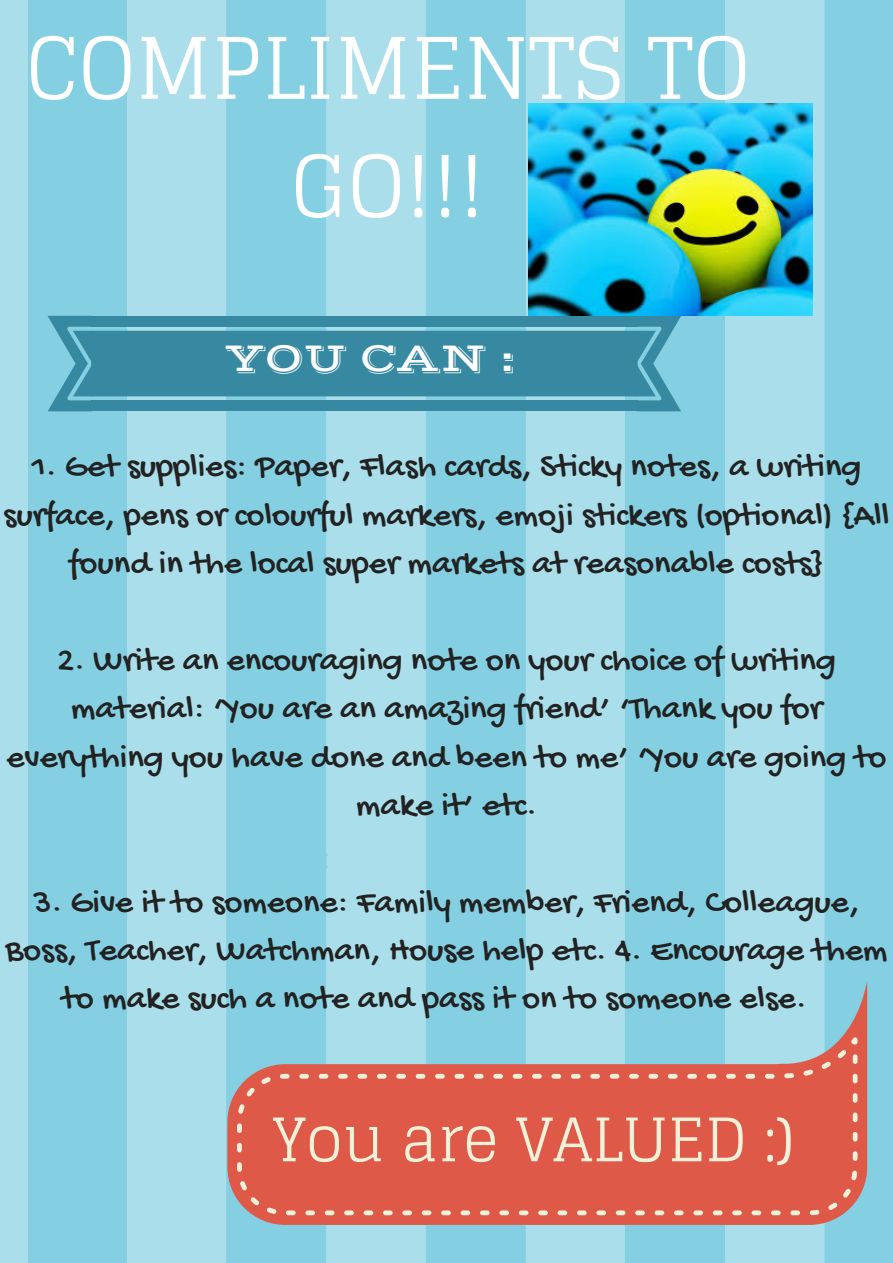
<style>
.page{position:relative;width:893px;height:1263px;background:#fff}
.page>*{position:absolute;margin:0;border:0;box-sizing:border-box;transform-origin:0 0}
.t1{font:84.75px/118.1px "Glegoo";color:#fff;text-align:center}
.t2{font:60px "Glegoo";color:#f1f1d9}
.t3{font:41.85px "Vast Shadow";color:#fff}
.t4{font:34.65px/48.3px "Gochi Hand";color:#222;text-align:center}
</style>
<div class="page">
<img style="left:0;top:0;width:892px;height:1262px">
<svg style="left:48px;top:316px;width:633px;height:95px;background:#4394ab"></svg>
<div style="left:91px;top:400px;width:546px;height:11px;background:#3689a1"></div>
<div style="left:91px;top:316px;width:546px;height:11px;background:#3689a1"></div>
<img style="left:528px;top:103px;width:284px;height:213px">
<svg style="left:227px;top:980px;width:640px;height:245px;background:#c4867f"></svg>
<svg style="left:850px;top:1037px;width:7px;height:7px"></svg>
<svg style="left:377px;top:1074px;width:9px;height:4px"></svg>
<svg style="left:435px;top:1074px;width:10px;height:4px"></svg>
<div style="left:422px;top:1210px;width:9px;height:5px;background:#f1f1d9;border-radius:2px"></div>
<div style="left:441px;top:1210px;width:10px;height:5px;background:#f1f1d9;border-radius:2px"></div>
<hr style="left:396px;top:1074px;width:10px;height:4px;background:#f1f1d9;border-radius:2px">
<div style="left:383px;top:1210px;width:9px;height:5px;background:#f1f1d9;border-radius:2px"></div>
<hr style="left:454px;top:1074px;width:10px;height:4px;background:#f1f1d9;border-radius:2px">
<hr style="left:415px;top:1074px;width:10px;height:4px;background:#f1f1d9;border-radius:2px">
<div style="left:402px;top:1210px;width:10px;height:5px;background:#f1f1d9;border-radius:2px"></div>
<div style="left:460px;top:1210px;width:10px;height:5px;background:#f1f1d9;border-radius:2px"></div>
<div style="left:519px;top:1210px;width:9px;height:5px;background:#f1f1d9;border-radius:2px"></div>
<svg style="left:532px;top:1074px;width:9px;height:4px"></svg>
<hr style="left:512px;top:1074px;width:10px;height:4px;background:#f1f1d9;border-radius:2px">
<svg style="left:474px;top:1074px;width:9px;height:4px"></svg>
<div style="left:538px;top:1210px;width:10px;height:5px;background:#f1f1d9;border-radius:2px"></div>
<div style="left:480px;top:1210px;width:9px;height:5px;background:#f1f1d9;border-radius:2px"></div>
<div style="left:499px;top:1210px;width:10px;height:5px;background:#f1f1d9;border-radius:2px"></div>
<hr style="left:493px;top:1074px;width:10px;height:4px;background:#f1f1d9;border-radius:2px">
<div style="left:237px;top:1123px;width:5px;height:10px;background:#f1f1d9;border-radius:2px"></div>
<div style="left:363px;top:1210px;width:10px;height:5px;background:#f1f1d9;border-radius:2px"></div>
<svg style="left:266px;top:1207px;width:10px;height:7px"></svg>
<svg style="left:250px;top:1197px;width:9px;height:8px"></svg>
<svg style="left:261px;top:1077px;width:10px;height:7px"></svg>
<svg style="left:246px;top:1087px;width:9px;height:9px"></svg>
<hr style="left:551px;top:1074px;width:10px;height:4px;background:#f1f1d9;border-radius:2px">
<svg style="left:238px;top:1104px;width:7px;height:9px"></svg>
<svg style="left:237px;top:1162px;width:5px;height:10px"></svg>
<div style="left:237px;top:1142px;width:5px;height:10px;background:#f1f1d9;border-radius:2px"></div>
<svg style="left:240px;top:1181px;width:7px;height:9px"></svg>
<svg style="left:338px;top:1074px;width:10px;height:4px"></svg>
<div style="left:325px;top:1210px;width:9px;height:5px;background:#f1f1d9;border-radius:2px"></div>
<div style="left:344px;top:1210px;width:10px;height:5px;background:#f1f1d9;border-radius:2px"></div>
<hr style="left:357px;top:1074px;width:10px;height:4px;background:#f1f1d9;border-radius:2px">
<svg style="left:280px;top:1074px;width:9px;height:4px"></svg>
<div style="left:286px;top:1210px;width:9px;height:5px;background:#f1f1d9;border-radius:2px"></div>
<svg style="left:319px;top:1074px;width:9px;height:4px"></svg>
<hr style="left:299px;top:1074px;width:10px;height:4px;background:#f1f1d9;border-radius:2px">
<div style="left:305px;top:1210px;width:10px;height:5px;background:#f1f1d9;border-radius:2px"></div>
<svg style="left:668px;top:1074px;width:9px;height:4px"></svg>
<svg style="left:803px;top:1069px;width:10px;height:6px"></svg>
<svg style="left:821px;top:1061px;width:10px;height:8px"></svg>
<svg style="left:809px;top:1209px;width:10px;height:6px"></svg>
<svg style="left:837px;top:1050px;width:9px;height:8px"></svg>
<div style="left:771px;top:1210px;width:9px;height:5px;background:#f1f1d9;border-radius:2px"></div>
<div style="left:790px;top:1210px;width:10px;height:5px;background:#f1f1d9;border-radius:2px"></div>
<svg style="left:765px;top:1074px;width:9px;height:4px"></svg>
<svg style="left:784px;top:1073px;width:10px;height:5px"></svg>
<div style="left:852px;top:1093px;width:5px;height:9px;background:#f1f1d9;border-radius:2px"></div>
<div style="left:852px;top:1073px;width:5px;height:10px;background:#f1f1d9;border-radius:2px"></div>
<div style="left:751px;top:1210px;width:10px;height:5px;background:#f1f1d9;border-radius:2px"></div>
<div style="left:852px;top:1112px;width:5px;height:10px;background:#f1f1d9;border-radius:2px"></div>
<svg style="left:828px;top:1188px;width:23px;height:22px"></svg>
<div style="left:852px;top:1054px;width:5px;height:10px;background:#f1f1d9;border-radius:2px"></div>
<div style="left:852px;top:1132px;width:5px;height:9px;background:#f1f1d9;border-radius:2px"></div>
<svg style="left:851px;top:1170px;width:6px;height:10px"></svg>
<div style="left:852px;top:1151px;width:5px;height:10px;background:#f1f1d9;border-radius:2px"></div>
<div style="left:693px;top:1210px;width:10px;height:5px;background:#f1f1d9;border-radius:2px"></div>
<hr style="left:648px;top:1074px;width:10px;height:4px;background:#f1f1d9;border-radius:2px">
<div style="left:615px;top:1210px;width:10px;height:5px;background:#f1f1d9;border-radius:2px"></div>
<div style="left:635px;top:1210px;width:10px;height:5px;background:#f1f1d9;border-radius:2px"></div>
<hr style="left:609px;top:1074px;width:10px;height:4px;background:#f1f1d9;border-radius:2px">
<svg style="left:629px;top:1074px;width:9px;height:4px"></svg>
<div style="left:577px;top:1210px;width:9px;height:5px;background:#f1f1d9;border-radius:2px"></div>
<svg style="left:571px;top:1074px;width:9px;height:4px"></svg>
<hr style="left:590px;top:1074px;width:10px;height:4px;background:#f1f1d9;border-radius:2px">
<div style="left:596px;top:1210px;width:10px;height:5px;background:#f1f1d9;border-radius:2px"></div>
<div style="left:732px;top:1210px;width:9px;height:5px;background:#f1f1d9;border-radius:2px"></div>
<div style="left:654px;top:1210px;width:10px;height:5px;background:#f1f1d9;border-radius:2px"></div>
<svg style="left:726px;top:1074px;width:9px;height:4px"></svg>
<hr style="left:745px;top:1074px;width:10px;height:4px;background:#f1f1d9;border-radius:2px">
<hr style="left:706px;top:1074px;width:10px;height:4px;background:#f1f1d9;border-radius:2px">
<div style="left:712px;top:1210px;width:10px;height:5px;background:#f1f1d9;border-radius:2px"></div>
<div style="left:674px;top:1210px;width:9px;height:5px;background:#f1f1d9;border-radius:2px"></div>
<hr style="left:687px;top:1074px;width:10px;height:4px;background:#f1f1d9;border-radius:2px">
<div style="left:557px;top:1210px;width:10px;height:5px;background:#f1f1d9;border-radius:2px"></div>
<h1 class="t1" style="left:26px;top:8px;width:725px">COMPLIMENTS TO<br>GO!!!</h1>
<p class="t3" style="left:225px;top:332px;width:292px">YOU CAN :</p>
<p class="t4" style="left:4px;top:445px;width:887px">1. Get supplies: Paper, Flash cards, Sticky notes, a writing surface, pens or colourful markers, emoji stickers (optional) {All found in the local super markets at reasonable costs}</p>
<p class="t4" style="left:6px;top:638px;width:881px">2. Write an encouraging note on your choice of writing material: ‘You are an amazing friend’ ‘Thank you for everything you have done and been to me’ ‘You are going to make it’ etc.</p>
<p class="t4" style="left:33px;top:880px;width:827px">3. Give it to someone: Family member, Friend, Colleague,</p>
<p class="t4" style="left:5px;top:928px;width:883px">Boss, Teacher, Watchman, House help etc. 4. Encourage them</p>
<p class="t4" style="left:62px;top:977px;width:746px">to make such a note and pass it on to someone else.</p>
<h2 class="t2" style="left:272px;top:1102px;width:523px">You are VALUED :)</h2>
</div>
